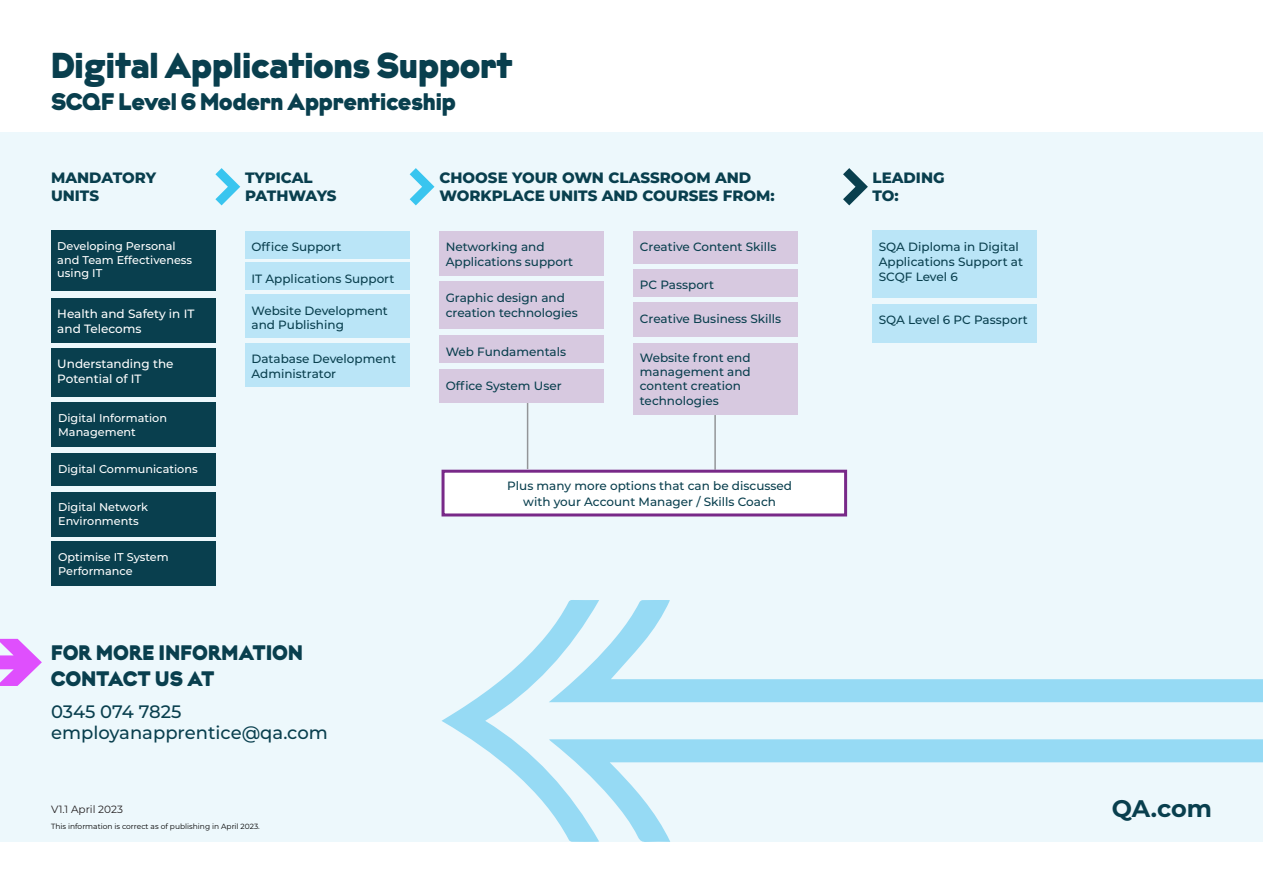
<style>
.page{position:relative;width:1263px;height:893px;background:#fff}
.page>*{position:absolute;margin:0;border:0;box-sizing:border-box;transform-origin:0 0}
.t1{font:36px "Krana Fat B";color:#093f4e}
.t2{font:24px "Krana Fat B";color:#093f4e}
.t3{font:700 24px "Montserrat";color:#093f4e}
.t4{font:21px/25.2px "Krana Fat B";letter-spacing:.02em;color:#093f4e}
.t5{font:500 18px/21px "Montserrat";color:#093f4e}
.t6{font:800 15px/18px "Montserrat";color:#093f4e}
.t7{font:500 12px/14.4px "Montserrat";color:#093f4e}
.t8{font:500 12px/14.4px "Montserrat";color:#fff}
.t9{font:500 11.25px/13.5px "Montserrat";color:#fff}
.t10{font:10.5px "Montserrat";color:#231f20}
.t11{font:7.5px "Montserrat";color:#000}
</style>
<div class="page">
<div style="left:0;top:133px;width:1263px;height:709px;background:#edf8fc"></div>
<svg style="left:0;top:639px;width:42px;height:47px"></svg>
<div style="left:51px;top:231px;width:164px;height:60px;background:#093f4e"></div>
<div style="left:51px;top:298px;width:164px;height:45px;background:#093f4e"></div>
<div style="left:51px;top:348px;width:164px;height:49px;background:#093f4e"></div>
<svg style="left:215px;top:168px;width:25px;height:37px"></svg>
<svg style="left:410px;top:168px;width:24px;height:37px"></svg>
<div style="left:872px;top:231px;width:165px;height:67px;background:#bae5f7"></div>
<svg style="left:843px;top:168px;width:25px;height:37px"></svg>
<div style="left:872px;top:304px;width:165px;height:38px;background:#bae5f7"></div>
<hr style="left:527px;top:403px;width:1px;height:66px;background:#939598">
<hr style="left:714px;top:415px;width:2px;height:55px;background:#939598">
<div style="left:51px;top:403px;width:164px;height:44px;background:#093f4e"></div>
<div style="left:51px;top:453px;width:164px;height:33px;background:#093f4e"></div>
<div style="left:51px;top:492px;width:164px;height:44px;background:#093f4e"></div>
<div style="left:51px;top:541px;width:164px;height:45px;background:#093f4e"></div>
<div style="left:245px;top:231px;width:165px;height:27px;background:#bae5f7"></div>
<div style="left:245px;top:294px;width:165px;height:44px;background:#bae5f7"></div>
<div style="left:245px;top:263px;width:165px;height:27px;background:#bae5f7"></div>
<div style="left:245px;top:343px;width:165px;height:43px;background:#bae5f7"></div>
<div style="left:439px;top:231px;width:165px;height:44px;background:#d7c9e0"></div>
<div style="left:439px;top:282px;width:165px;height:47px;background:#d7c9e0"></div>
<div style="left:439px;top:335px;width:165px;height:28px;background:#d7c9e0"></div>
<div style="left:439px;top:369px;width:165px;height:34px;background:#d7c9e0"></div>
<div style="left:634px;top:231px;width:164px;height:32px;background:#d7c9e0"></div>
<div style="left:634px;top:269px;width:164px;height:27px;background:#d7c9e0"></div>
<div style="left:634px;top:303px;width:164px;height:34px;background:#d7c9e0"></div>
<div style="left:634px;top:343px;width:164px;height:72px;background:#d7c9e0"></div>
<div style="left:441px;top:470px;width:406px;height:46px;background:#fff;border:3px solid #782988"></div>
<svg style="left:599px;top:739px;width:664px;height:103px"></svg>
<svg style="left:599px;top:600px;width:664px;height:102px"></svg>
<svg style="left:441px;top:600px;width:158px;height:242px"></svg>
<h1 class="t1" style="left:51px;top:42px;width:463px">Digital Applications Support</h1>
<h2 class="t2" style="left:51px;top:85px;width:406px">SCQF Level 6 Modern Apprenticeship</h2>
<p class="t6" style="left:51px;top:167px;width:107px">MANDATORY<br>UNITS</p>
<p class="t9" style="left:57px;top:239px;width:136px">Developing Personal and Team Effectiveness using IT</p>
<p class="t8" style="left:57px;top:306px;width:139px">Health and Safety in IT and Telecoms</p>
<p class="t8" style="left:57px;top:356px;width:118px">Understanding the<br>Potential of IT</p>
<p class="t9" style="left:58px;top:411px;width:110px">Digital Information<br>Management</p>
<p class="t9" style="left:58px;top:462px;width:141px">Digital Communications</p>
<p class="t9" style="left:58px;top:500px;width:91px">Digital Network<br>Environments</p>
<p class="t9" style="left:58px;top:550px;width:112px">Optimise IT System<br>Performance</p>
<p class="t6" style="left:245px;top:167px;width:93px">TYPICAL<br>PATHWAYS</p>
<p class="t6" style="left:872px;top:167px;width:74px">LEADING<br>TO:</p>
<p class="t6" style="left:439px;top:167px;width:337px">CHOOSE YOUR OWN CLASSROOM AND<br>WORKPLACE UNITS AND COURSES FROM:</p>
<p class="t7" style="left:251px;top:239px;width:91px">Office Support</p>
<p class="t7" style="left:251px;top:271px;width:144px">IT Applications Support</p>
<p class="t7" style="left:251px;top:303px;width:138px">Website Development and Publishing</p>
<p class="t7" style="left:251px;top:351px;width:146px">Database Development<br>Administrator</p>
<p class="t7" style="left:446px;top:239px;width:129px">Networking and<br>Applications support</p>
<p class="t7" style="left:446px;top:290px;width:134px">Graphic design and creation technologies</p>
<p class="t7" style="left:446px;top:344px;width:122px">Web Fundamentals</p>
<p class="t7" style="left:446px;top:378px;width:117px">Office System User</p>
<p class="t7" style="left:640px;top:239px;width:138px">Creative Content Skills</p>
<p class="t7" style="left:640px;top:277px;width:76px">PC Passport</p>
<p class="t7" style="left:640px;top:311px;width:143px">Creative Business Skills</p>
<p class="t7" style="left:640px;top:350px;width:112px">Website front end management and content creation technologies</p>
<p class="t7" style="left:507px;top:477px;width:286px;line-height:16.5px;text-align:center">Plus many more options that can be discussed with your Account Manager / Skills Coach</p>
<p class="t7" style="left:879px;top:239px;width:146px;line-height:15px">SQA Diploma in Digital<br>Applications Support at<br>SCQF Level 6</p>
<p class="t7" style="left:879px;top:312px;width:150px">SQA Level 6 PC Passport</p>
<h3 class="t4" style="left:51px;top:640px;width:253px">FOR MORE INFORMATION<br>CONTACT US AT</h3>
<h3 class="t5" style="left:51px;top:701px;width:278px">0345 074 7825 employanapprentice@qa.com</h3>
<p class="t10" style="left:51px;top:802px;width:73px">V1.1 April 2023</p>
<p class="t11" style="left:51px;top:821px;width:210px">This information is correct as of publishing in April 2023.</p>
<h2 class="t3" style="left:1112px;top:791px;width:102px">QA.com</h2>
</div>
